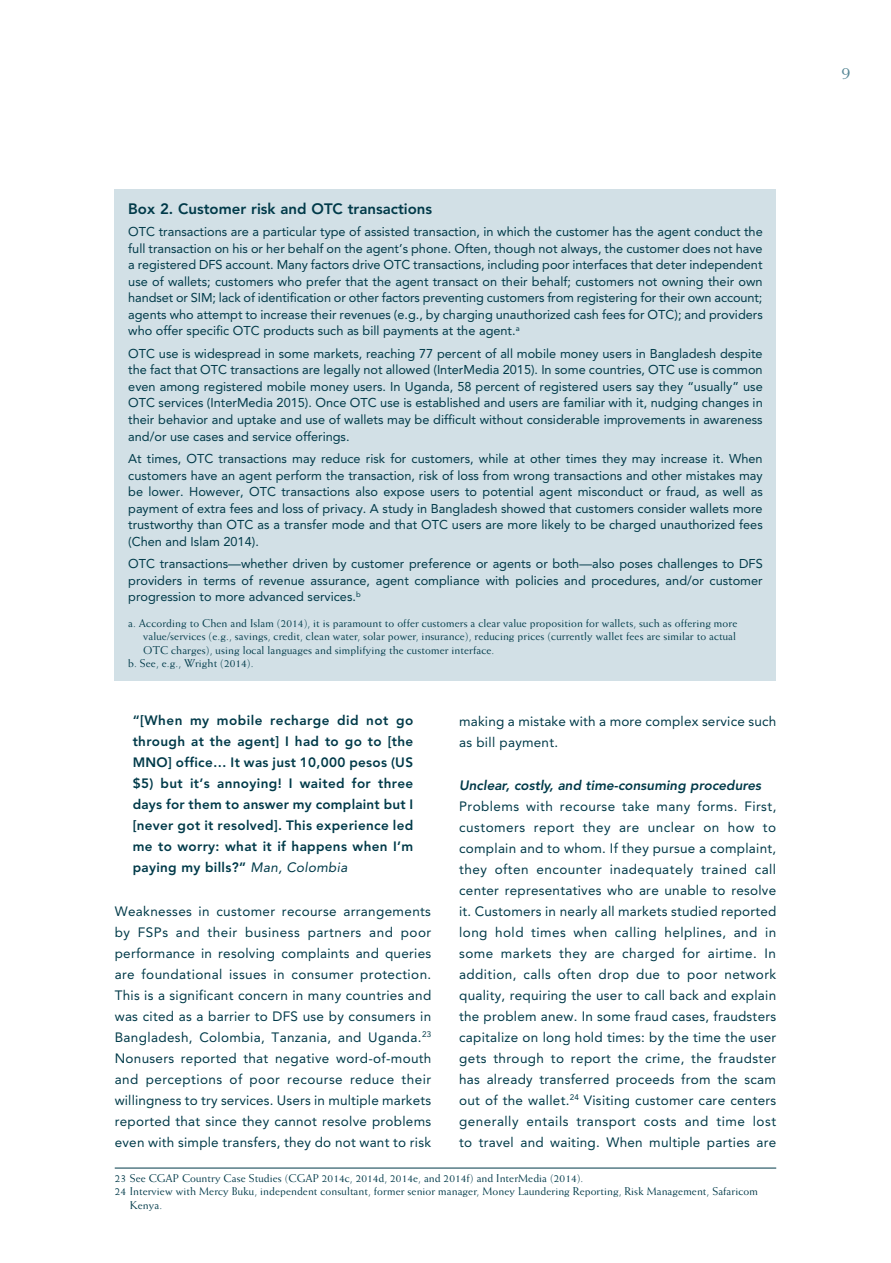
<style>
.page{position:relative;width:891px;height:1263px;background:#fff}
.page>*{position:absolute;margin:0;border:0;box-sizing:border-box;transform-origin:0 0}
.t1{font:18px "Weiss";color:#548594}
.t2{font:800 15px "Avenir";color:#003a49}
.t3{font:13.5px/21px "Avenir";letter-spacing:.02em;color:#003a49;text-align:justify}
.t4{font:800 13.5px/21px "Avenir";letter-spacing:.025em;color:#003a49;text-align:justify}
.t5{font:italic 800 13.5px "Avenir";color:#003a49}
.t6{font:12.75px/16.5px "Avenir";color:#003a49;text-align:justify}
.t7{font:11.25px "Weiss";letter-spacing:.01em;color:#003a49}
.s1{font-weight:400;font-style:italic}
</style>
<div class="page">
<div style="left:115px;top:189px;width:661px;height:491px;background:#d2e0e6"></div>
<hr style="left:115px;top:1167px;width:661px;height:1px;background:#003a49">
<p class="t2" style="left:128px;top:200px;width:305px">Box 2. Customer risk and OTC transactions</p>
<p class="t6" style="left:128px;top:224px;width:636px">OTC transactions are a particular type of assisted transaction, in which the customer has the agent conduct the full transaction on his or her behalf on the agent’s phone. Often, though not always, the customer does not have a registered DFS account. Many factors drive OTC transactions, including poor interfaces that deter independent use of wallets; customers who prefer that the agent transact on their behalf; customers not owning their own handset or SIM; lack of identification or other factors preventing customers from registering for their own account; agents who attempt to increase their revenues (e.g., by charging unauthorized cash fees for OTC); and providers who offer specific OTC products such as bill payments at the agent.<sup>a</sup></p>
<p class="t6" style="left:128px;top:345px;width:636px">OTC use is widespread in some markets, reaching 77 percent of all mobile money users in Bangladesh despite the fact that OTC transactions are legally not allowed (InterMedia 2015). In some countries, OTC use is common even among registered mobile money users. In Uganda, 58 percent of registered users say they “usually” use OTC services (InterMedia 2015). Once OTC use is established and users are familiar with it, nudging changes in their behavior and uptake and use of wallets may be difficult without considerable improvements in awareness and/or use cases and service offerings.</p>
<p class="t6" style="left:128px;top:450px;width:636px">At times, OTC transactions may reduce risk for customers, while at other times they may increase it. When customers have an agent perform the transaction, risk of loss from wrong transactions and other mistakes may be lower. However, OTC transactions also expose users to potential agent misconduct or fraud, as well as payment of extra fees and loss of privacy. A study in Bangladesh showed that customers consider wallets more trustworthy than OTC as a transfer mode and that OTC users are more likely to be charged unauthorized fees (Chen and Islam 2014).</p>
<p class="t6" style="left:128px;top:555px;width:636px">OTC transactions—whether driven by customer preference or agents or both—also poses challenges to DFS providers in terms of revenue assurance, agent compliance with policies and procedures, and/or customer progression to more advanced services.<sup>b</sup></p>
<p class="t7" style="left:128px;top:616px;width:611px">a. According to Chen and Islam (2014), it is paramount to offer customers a clear value proposition for wallets, such as offering more</p>
<p class="t7" style="left:143px;top:629px;width:594px">value/services (e.g., savings, credit, clean water, solar power, insurance), reducing prices (currently wallet fees are similar to actual</p>
<p class="t7" style="left:143px;top:643px;width:353px">OTC charges), using local languages and simplifying the customer interface.</p>
<p class="t7" style="left:128px;top:656px;width:127px">b. See, e.g., Wright (2014).</p>
<p class="t4" style="left:133px;top:710px;width:282px">“[When my mobile recharge did not go through at the agent] I had to go to [the MNO] office… It was just 10,000 pesos (US $5) but it’s annoying! I waited for three days for them to answer my complaint but I [never got it resolved]. This experience led me to worry: what it if happens when I’m paying my bills?” <span class="s1">Man, Colombia</span></p>
<p class="t3" style="left:115px;top:900px;width:318px">Weaknesses in customer recourse arrangements by FSPs and their business partners and poor performance in resolving complaints and queries are foundational issues in consumer protection.<br>This is a significant concern in many countries and was cited as a barrier to DFS use by consumers in Bangladesh, Colombia, Tanzania, and Uganda.<sup>23<br></sup>Nonusers reported that negative word-of-mouth and perceptions of poor recourse reduce their willingness to try services. Users in multiple markets reported that since they cannot resolve problems even with simple transfers, they do not want to risk</p>
<p class="t3" style="left:459px;top:711px;width:319px">making a mistake with a more complex service such as bill payment.</p>
<p class="t5" style="left:459px;top:776px;width:304px">Unclear, costly, and time-consuming procedures</p>
<p class="t3" style="left:459px;top:795px;width:319px">Problems with recourse take many forms. First, customers report they are unclear on how to complain and to whom. If they pursue a complaint, they often encounter inadequately trained call center representatives who are unable to resolve it. Customers in nearly all markets studied reported long hold times when calling helplines, and in some markets they are charged for airtime. In addition, calls often drop due to poor network quality, requiring the user to call back and explain the problem anew. In some fraud cases, fraudsters capitalize on long hold times: by the time the user gets through to report the crime, the fraudster has already transferred proceeds from the scam out of the wallet.<sup>24</sup> Visiting customer care centers generally entails transport costs and time lost to travel and waiting. When multiple parties are</p>
<p class="t7" style="left:115px;top:1171px;width:470px">23 See CGAP Country Case Studies (CGAP 2014c, 2014d, 2014e, and 2014f) and InterMedia (2014).</p>
<p class="t7" style="left:115px;top:1184px;width:645px">24 Interview with Mercy Buku, independent consultant, former senior manager, Money Laundering Reporting, Risk Management, Safaricom</p>
<p class="t7" style="left:130px;top:1198px;width:34px">Kenya.</p>
<h1 class="t1" style="left:842px;top:62px;width:10px">9</h1>
</div>
